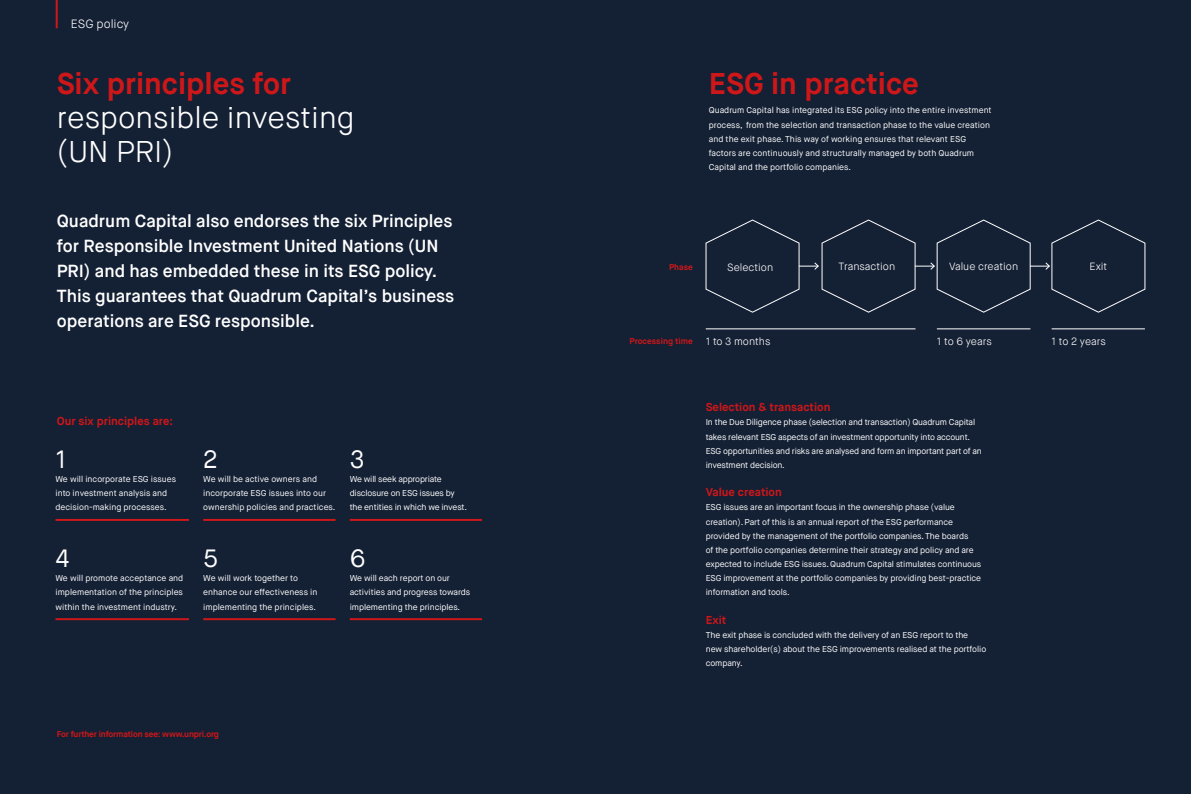
<style>
.page{position:relative;width:1191px;height:794px;background:#142034}
.page>*{position:absolute;margin:0;border:0;box-sizing:border-box;transform-origin:0 0}
.t1{font:700 30px "Maison Neue";color:#cd1719}
.t2{font:300 30px/34px "Maison Neue";color:#fff}
.t3{font:25px "Maison Neue";color:#fff}
.t4{font:600 17.5px/25px "Maison Neue";color:#fff}
.t5{font:300 12px "Maison Neue";color:#fff}
.t6{font:700 11.5px "Maison Neue";color:#cd1719}
.t7{font:300 10.5px "Maison Neue";color:#fff}
.t8{font:8.5px/14.2px "Maison Neue";letter-spacing:-.01em;color:#fff}
.t9{font:700 8.5px "Maison Neue";letter-spacing:-.02em;color:#cd1719}
.t10{font:700 8.5px "Maison Neue";color:#cd1719}
</style>
<div class="page">
<hr style="left:56px;top:0;width:2px;height:28px;background:#cd1719">
<hr style="left:55px;top:519px;width:134px;height:2px;background:#cd1719">
<hr style="left:55px;top:618px;width:134px;height:2px;background:#cd1719">
<hr style="left:203px;top:519px;width:132px;height:2px;background:#cd1719">
<hr style="left:203px;top:618px;width:132px;height:2px;background:#cd1719">
<hr style="left:350px;top:519px;width:132px;height:2px;background:#cd1719">
<hr style="left:350px;top:618px;width:132px;height:2px;background:#cd1719">
<svg style="left:705px;top:219px;width:440px;height:94px"></svg>
<hr style="left:705px;top:328px;width:210px;height:1px;background:#fff">
<hr style="left:937px;top:328px;width:93px;height:1px;background:#fff">
<hr style="left:1051px;top:328px;width:93px;height:1px;background:#fff">
<h3 class="t5" style="left:71px;top:17px;width:60px">ESG policy</h3>
<h1 class="t1" style="left:57px;top:65px;width:236px">Six principles for</h1>
<h1 class="t2" style="left:57px;top:101px;width:299px">responsible investing (UN PRI)</h1>
<h3 class="t4" style="left:57px;top:208px;width:399px">Quadrum Capital also endorses the six Principles for Responsible Investment United Nations (UN PRI) and has embedded these in its ESG policy.<br>This guarantees that Quadrum Capital’s business operations are ESG responsible.</h3>
<h3 class="t6" style="left:57px;top:414px;width:118px">Our six principles are:</h3>
<h2 class="t3" style="left:55px;top:443px;width:13px">1</h2>
<p class="t8" style="left:55px;top:472px;width:122px">We will incorporate ESG issues into investment analysis and decision-making processes.</p>
<h2 class="t3" style="left:55px;top:543px;width:16px">4</h2>
<p class="t8" style="left:55px;top:571px;width:129px;text-align:justify">We will promote acceptance and implementation of the principles within the investment industry.</p>
<h2 class="t3" style="left:203px;top:443px;width:16px">2</h2>
<p class="t8" style="left:203px;top:472px;width:134px">We will be active owners and incorporate ESG issues into our ownership policies and practices.</p>
<h2 class="t3" style="left:203px;top:543px;width:16px">5</h2>
<p class="t8" style="left:203px;top:571px;width:116px">We will work together to enhance our effectiveness in implementing the principles.</p>
<h2 class="t3" style="left:350px;top:443px;width:16px">3</h2>
<p class="t8" style="left:350px;top:472px;width:119px">We will seek appropriate disclosure on ESG issues by the entities in which we invest.</p>
<h2 class="t3" style="left:350px;top:543px;width:17px">6</h2>
<p class="t8" style="left:350px;top:571px;width:122px">We will each report on our activities and progress towards implementing the principles.</p>
<p class="t9" style="left:57px;top:729px;width:164px">For further information see: www.unpri.org</p>
<h1 class="t1" style="left:709px;top:65px;width:212px">ESG in practice</h1>
<p class="t8" style="left:709px;top:103px;width:284px">Quadrum Capital has integrated its ESG policy into the entire investment process, from the selection and transaction phase to the value creation and the exit phase. This way of working ensures that relevant ESG factors are continuously and structurally managed by both Quadrum Capital and the portfolio companies.</p>
<p class="t9" style="left:669px;top:262px;width:25px">Phase</p>
<p class="t7" style="left:727px;top:260px;width:48px">Selection</p>
<p class="t7" style="left:838px;top:260px;width:58px">Transaction</p>
<p class="t7" style="left:949px;top:260px;width:71px">Value creation</p>
<p class="t7" style="left:1089px;top:260px;width:19px">Exit</p>
<p class="t10" style="left:629px;top:335px;width:65px">Processing time</p>
<p class="t7" style="left:705px;top:335px;width:66px">1 to 3 months</p>
<p class="t7" style="left:937px;top:335px;width:56px">1 to 6 years</p>
<p class="t7" style="left:1051px;top:335px;width:56px">1 to 2 years</p>
<h3 class="t6" style="left:705px;top:400px;width:126px">Selection &amp; transaction</h3>
<p class="t8" style="left:705px;top:415px;width:278px">In the Due Diligence phase (selection and transaction) Quadrum Capital takes relevant ESG aspects of an investment opportunity into account.<br>ESG opportunities and risks are analysed and form an important part of an investment decision.</p>
<h3 class="t6" style="left:705px;top:485px;width:78px">Value creation</h3>
<p class="t8" style="left:705px;top:500px;width:277px">ESG issues are an important focus in the ownership phase (value creation). Part of this is an annual report of the ESG performance provided by the management of the portfolio companies. The boards<br>of the portfolio companies determine their strategy and policy and are expected to include ESG issues. Quadrum Capital stimulates continuous ESG improvement at the portfolio companies by providing best-practice information and tools.</p>
<h3 class="t6" style="left:705px;top:612px;width:22px">Exit</h3>
<p class="t8" style="left:705px;top:628px;width:282px">The exit phase is concluded with the delivery of an ESG report to the new shareholder(s) about the ESG improvements realised at the portfolio company.</p>
</div>
